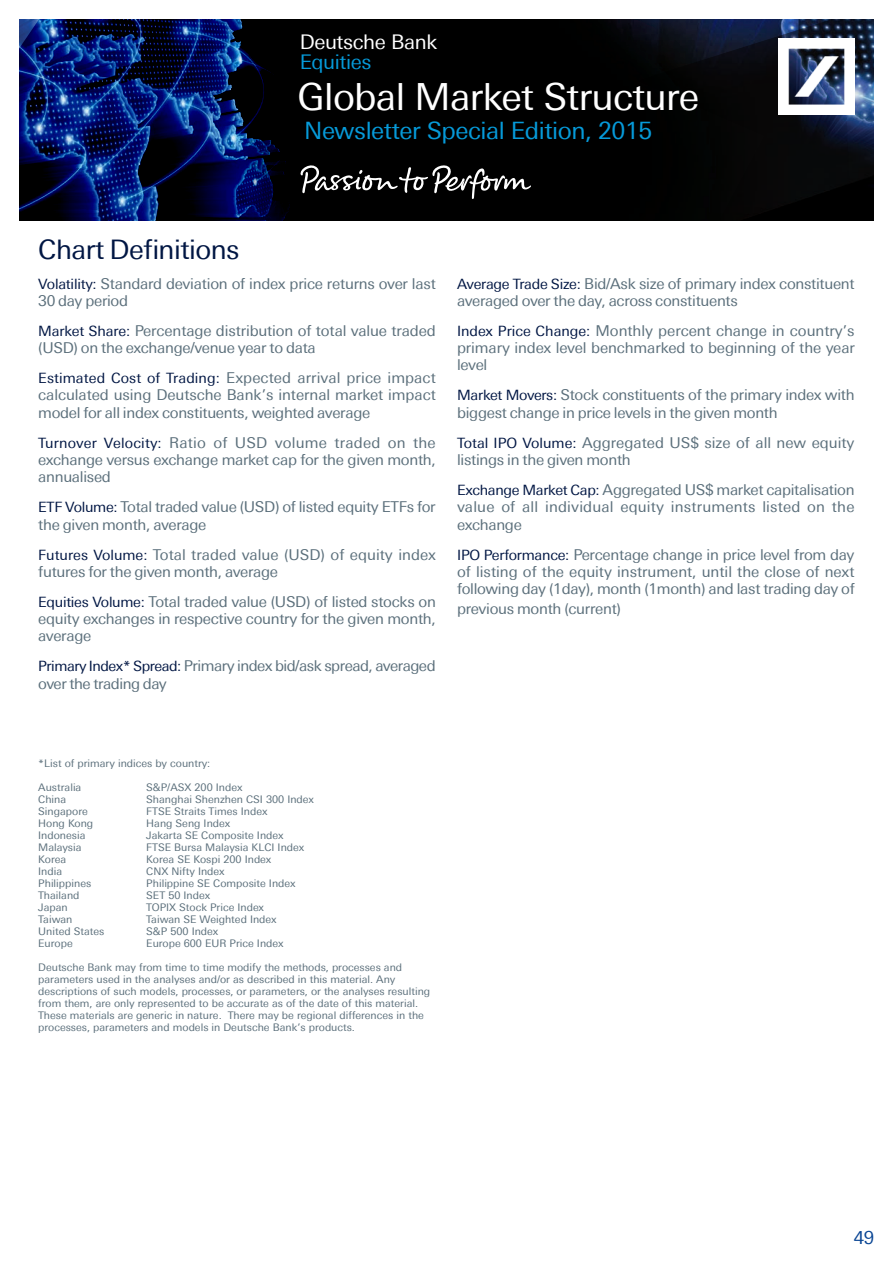
<style>
.page{position:relative;width:893px;height:1263px;background:#fff}
.page>*{position:absolute;margin:0;border:0;box-sizing:border-box;transform-origin:0 0}
.Blue_Header{font:37.5px "Univers Deutsche Bank";letter-spacing:-.02em;color:#fff}
.CD-LargeHeader{font:27px "Univers Deutsche Bank";letter-spacing:-.02em;color:#001643}
.Blue_Header-2{font:24px "Univers Deutsche Bank";letter-spacing:-.02em;color:#069ad9}
.header_2{font:20.25px "Univers Deutsche Bank";letter-spacing:-.02em;color:#fff}
.header_2-2{font:20.25px "Univers Deutsche Bank";letter-spacing:-.02em;color:#069ad9}
.SubheaderSMALL{font:18px "Univers Deutsche Bank";color:#094594}
.CD-copy{font:15px/17.2px "Univers Deutsche Bank";letter-spacing:-.02em;color:#5b6f7b}
.CD-copy-2{font:15px/17.2px "Univers Deutsche Bank";color:#5b6f7b}
.CD-Link{font:10.5px/12px "Univers Deutsche Bank";color:#5b6f7b}
.s1{font-size:14.25px;color:#001643}
</style>
<div class="page">
<svg style="left:19px;top:19px;width:855px;height:201px;background:#040b20"></svg>
<svg style="left:301px;top:165px;width:230px;height:34px;background:#2f2f2f"></svg>
<img style="left:778px;top:38px;width:77px;height:77px">
<p class="header_2" style="left:300px;top:30px;width:139px">Deutsche Bank</p>
<p class="header_2-2" style="left:300px;top:50px;width:73px">Equities</p>
<p class="Blue_Header" style="left:298px;top:75px;width:403px">Global Market Structure</p>
<p class="Blue_Header-2" style="left:304px;top:116px;width:350px">Newsletter Special Edition, 2015</p>
<p class="CD-LargeHeader" style="left:38px;top:234px;width:203px">Chart Definitions</p>
<p class="CD-copy" style="left:38px;top:275px;width:399px"><span class="s1">Volatility:</span> Standard deviation of index price returns over last<br>30 day period</p>
<p class="CD-copy" style="left:38px;top:322px;width:399px"><span class="s1">Market Share:</span> Percentage distribution of total value traded (USD) on the exchange/venue year to data</p>
<p class="CD-copy" style="left:38px;top:369px;width:399px;text-align:justify"><span class="s1">Estimated Cost of Trading:</span> Expected arrival price impact calculated using Deutsche Bank’s internal market impact model for all index constituents, weighted average</p>
<p class="CD-copy" style="left:38px;top:434px;width:399px;text-align:justify"><span class="s1">Turnover Velocity:</span> Ratio of USD volume traded on the exchange versus exchange market cap for the given month, annualised</p>
<p class="CD-copy" style="left:38px;top:498px;width:399px"><span class="s1">ETF Volume:</span> Total traded value (USD) of listed equity ETFs for the given month, average</p>
<p class="CD-copy" style="left:38px;top:546px;width:399px"><span class="s1">Futures Volume:</span> Total traded value (USD) of equity index futures for the given month, average</p>
<p class="CD-copy" style="left:38px;top:593px;width:399px;text-align:justify"><span class="s1">Equities Volume:</span> Total traded value (USD) of listed stocks on equity exchanges in respective country for the given month, average</p>
<p class="CD-copy" style="left:38px;top:657px;width:399px"><span class="s1">Primary Index* Spread:</span> Primary index bid/ask spread, averaged over the trading day</p>
<p class="CD-copy" style="left:457px;top:275px;width:399px"><span class="s1">Average Trade Size:</span> Bid/Ask size of primary index constituent averaged over the day, across constituents</p>
<p class="CD-copy" style="left:457px;top:322px;width:399px;text-align:justify"><span class="s1">Index Price Change:</span> Monthly percent change in country’s primary index level benchmarked to beginning of the year level</p>
<p class="CD-copy" style="left:457px;top:387px;width:399px"><span class="s1">Market Movers:</span> Stock constituents of the primary index with biggest change in price levels in the given month</p>
<p class="CD-copy-2" style="left:457px;top:434px;width:399px"><span class="s1">Total IPO Volume:</span> Aggregated US$ size of all new equity listings in the given month</p>
<p class="CD-copy" style="left:457px;top:481px;width:399px;text-align:justify"><span class="s1">Exchange Market Cap:</span> Aggregated US$ market capitalisation value of all individual equity instruments listed on the exchange</p>
<p class="CD-copy" style="left:457px;top:546px;width:399px;text-align:justify"><span class="s1">IPO Performance:</span> Percentage change in price level from day of listing of the equity instrument, until the close of next following day (1day), month (1month) and last trading day of</p>
<p class="CD-copy" style="left:457px;top:600px;width:165px">previous month (current)</p>
<p class="CD-Link" style="left:38px;top:757px;width:174px">*List of primary indices by country:</p>
<p class="CD-Link" style="left:38px;top:781px;width:45px">Australia</p>
<p class="CD-Link" style="left:146px;top:781px;width:98px">S&amp;P/ASX 200 Index</p>
<p class="CD-Link" style="left:38px;top:793px;width:30px">China</p>
<p class="CD-Link" style="left:146px;top:793px;width:169px">Shanghai Shenzhen CSI 300 Index</p>
<p class="CD-Link" style="left:38px;top:805px;width:51px">Singapore</p>
<p class="CD-Link" style="left:146px;top:805px;width:123px">FTSE Straits Times Index</p>
<p class="CD-Link" style="left:38px;top:817px;width:57px">Hong Kong</p>
<p class="CD-Link" style="left:146px;top:817px;width:85px">Hang Seng Index</p>
<p class="CD-Link" style="left:38px;top:829px;width:49px">Indonesia</p>
<p class="CD-Link" style="left:146px;top:829px;width:139px">Jakarta SE Composite Index</p>
<p class="CD-Link" style="left:38px;top:841px;width:45px">Malaysia</p>
<p class="CD-Link" style="left:146px;top:841px;width:159px">FTSE Bursa Malaysia KLCI Index</p>
<p class="CD-Link" style="left:38px;top:853px;width:30px">Korea</p>
<p class="CD-Link" style="left:146px;top:853px;width:127px">Korea SE Kospi 200 Index</p>
<p class="CD-Link" style="left:38px;top:865px;width:25px">India</p>
<p class="CD-Link" style="left:146px;top:865px;width:80px">CNX Nifty Index</p>
<p class="CD-Link" style="left:38px;top:877px;width:55px">Philippines</p>
<p class="CD-Link" style="left:146px;top:877px;width:151px">Philippine SE Composite Index</p>
<p class="CD-Link" style="left:38px;top:889px;width:43px">Thailand</p>
<p class="CD-Link" style="left:146px;top:889px;width:65px">SET 50 Index</p>
<p class="CD-Link" style="left:38px;top:901px;width:31px">Japan</p>
<p class="CD-Link" style="left:146px;top:901px;width:119px">TOPIX Stock Price Index</p>
<p class="CD-Link" style="left:38px;top:913px;width:36px">Taiwan</p>
<p class="CD-Link" style="left:146px;top:913px;width:132px">Taiwan SE Weighted Index</p>
<p class="CD-Link" style="left:38px;top:925px;width:68px">United States</p>
<p class="CD-Link" style="left:146px;top:925px;width:74px">S&amp;P 500 Index</p>
<p class="CD-Link" style="left:38px;top:937px;width:36px">Europe</p>
<p class="CD-Link" style="left:146px;top:937px;width:139px">Europe 600 EUR Price Index</p>
<p class="CD-Link" style="left:38px;top:961px;width:394px">Deutsche Bank may from time to time modify the methods, processes and parameters used in the analyses and/or as described in this material. Any descriptions of such models, processes, or parameters, or the analyses resulting from them, are only represented to be accurate as of the date of this material.<br>These materials are generic in nature. There may be regional differences in the processes, parameters and models in Deutsche Bank’s products.</p>
<p class="SubheaderSMALL" style="left:854px;top:1227px;width:22px">49</p>
</div>
